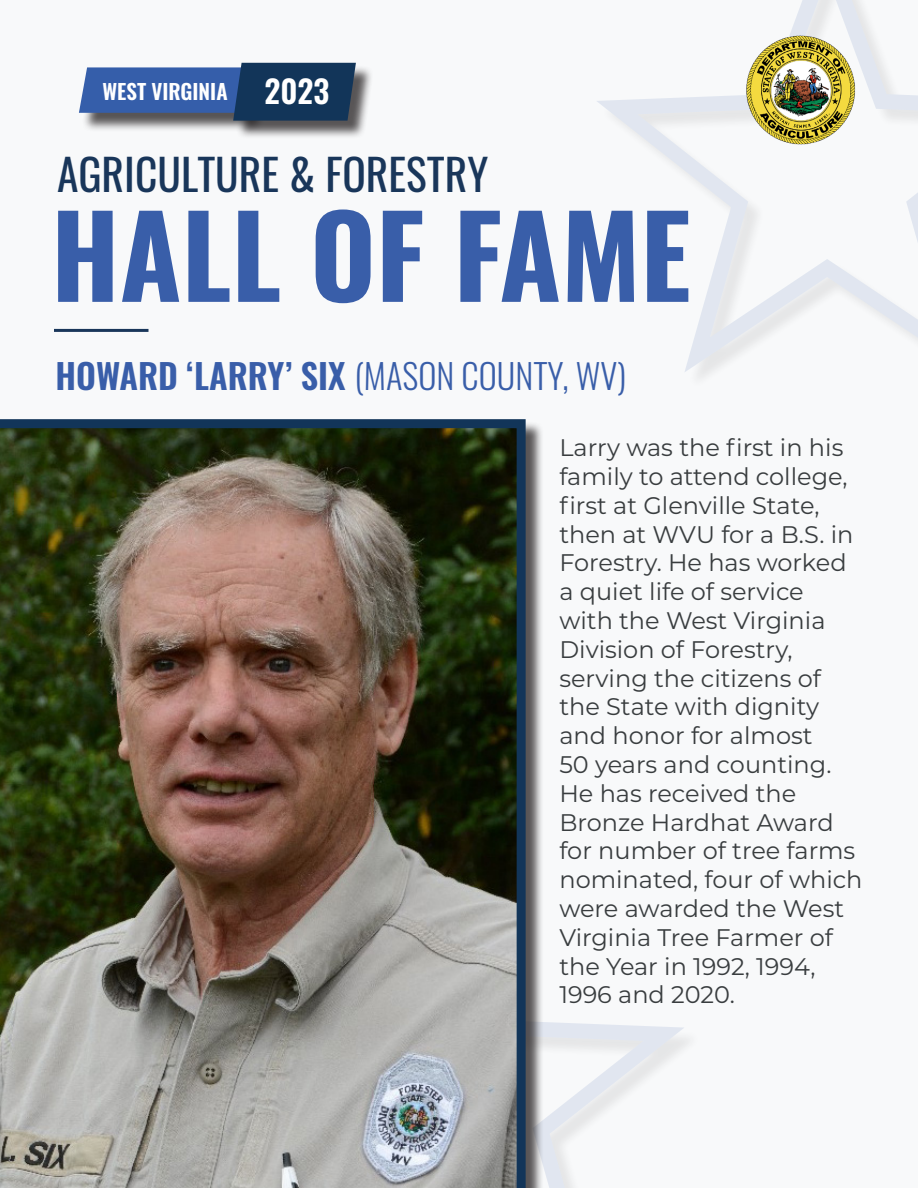
<style>
.page{position:relative;width:918px;height:1188px;background:#f8f9fa}
.page>*{position:absolute;margin:0;border:0;box-sizing:border-box;transform-origin:0 0}
.t1{font:700 112.5px "Oswald";color:#395ea9}
.t2{font:43.5px "Oswald";color:#19365a}
.Body_Text{font:600 34.5px "Oswald";color:#395ea9}
.Body_Text-2{font:600 31.5px "Oswald";color:#fff}
.Body_Text-3{font:24px/28.8px "Montserrat";color:#393d3f}
.Body_Text-4{font:600 21px "Oswald";color:#fff}
.s1{font-weight:300}
</style>
<div class="page">
<svg style="left:544px;top:1022px;width:141px;height:166px"></svg>
<svg style="left:597px;top:0;width:321px;height:373px"></svg>
<div style="left:0;top:421px;width:544px;height:767px;background:#231f20;opacity:.75"></div>
<img style="left:0;top:419px;width:526px;height:769px">
<hr style="left:54px;top:329px;width:94px;height:3px;background:#19365a">
<img style="left:734px;top:33px;width:127px;height:113px">
<div style="left:82px;top:70px;width:190px;height:62px;background:#231f20;opacity:.75"></div>
<div style="left:236px;top:65px;width:138px;height:75px;background:#231f20;opacity:.75"></div>
<svg style="left:79px;top:63px;width:277px;height:58px;background:#365686"></svg>
<p class="Body_Text-4" style="left:102px;top:80px;width:127px">WEST VIRGINIA</p>
<p class="Body_Text-2" style="left:264px;top:75px;width:66px">2023</p>
<p class="t2" style="left:57px;top:136px;width:433px">AGRICULTURE &amp; FORESTRY</p>
<p class="t1" style="left:51px;top:197px;width:641px">HALL OF FAME</p>
<p class="Body_Text" style="left:56px;top:358px;width:572px">HOWARD ‘LARRY’ SIX <span class="s1">(MASON COUNTY, WV)</span></p>
<p class="Body_Text-3" style="left:559px;top:432px;width:304px">Larry was the first in his family to attend college, first at Glenville State, then at WVU for a B.S. in<br>Forestry. He has worked a quiet life of service with the West Virginia<br>Division of Forestry, serving the citizens of the State with dignity and honor for almost<br>50 years and counting.<br>He has received the<br>Bronze Hardhat Award for number of tree farms nominated, four of which were awarded the West<br>Virginia Tree Farmer of the Year in 1992, 1994,<br>1996 and 2020.</p>
</div>
